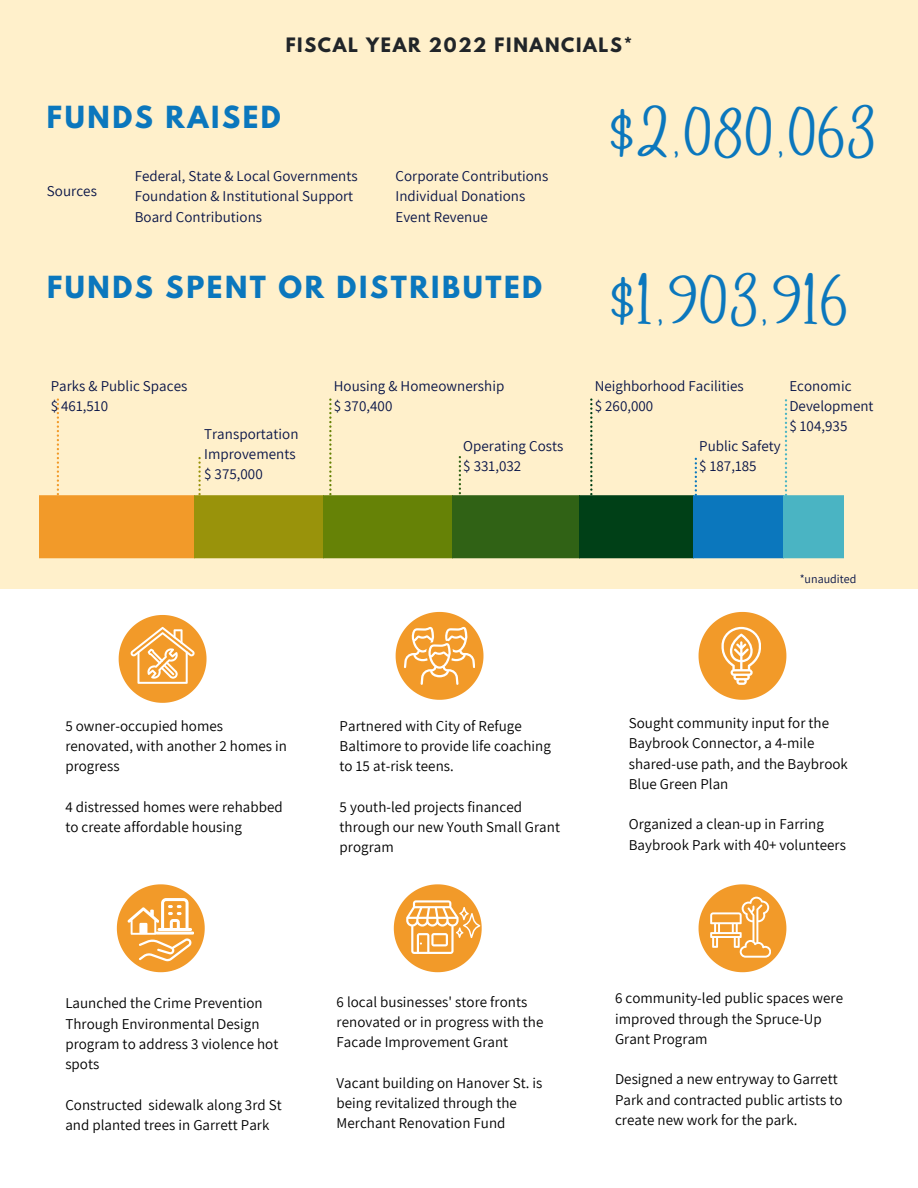
<style>
.page{position:relative;width:918px;height:1188px;background:#fff}
.page>*{position:absolute;margin:0;border:0;box-sizing:border-box;transform-origin:0 0}
.t1{font:46.65px "Amsterdam Two";letter-spacing:.05em;color:#0b77bd}
.t2{font:700 27px "League Spartan";letter-spacing:.095em;color:#0b77bd}
.t3{font:700 17.55px "League Spartan";letter-spacing:.095em;color:#212529}
.t4{font:15px/20.2px "Assistant";letter-spacing:.005em;color:#000}
.t5{font:15px/20.2px "Assistant";letter-spacing:.005em;color:#071347}
.t6{font:12px "Assistant";letter-spacing:.005em;color:#071347}
</style>
<div class="page">
<div style="left:0;top:0;width:918px;height:589px;background:#fff0cb"></div>
<svg style="left:39px;top:398px;width:805px;height:160px"></svg>
<svg style="left:396px;top:612px;width:87px;height:88px"></svg>
<svg style="left:119px;top:615px;width:87px;height:88px"></svg>
<svg style="left:699px;top:884px;width:87px;height:88px"></svg>
<svg style="left:699px;top:612px;width:87px;height:88px"></svg>
<svg style="left:117px;top:884px;width:88px;height:88px"></svg>
<svg style="left:394px;top:884px;width:88px;height:88px"></svg>
<h4 class="t3" style="left:286px;top:36px;width:348px">FISCAL YEAR 2022 FINANCIALS*</h4>
<h4 class="t2" style="left:47px;top:104px;width:235px">FUNDS RAISED</h4>
<p class="t5" style="left:47px;top:181px;width:51px">Sources</p>
<h4 class="t5" style="left:135px;top:165px;width:224px">Federal, State &amp; Local Governments<br>Foundation &amp; Institutional Support<br>Board Contributions</h4>
<p class="t5" style="left:395px;top:165px;width:154px">Corporate Contributions<br>Individual Donations<br>Event Revenue</p>
<h4 class="t1" style="left:611px;top:113px;width:265px">$2,080,063</h4>
<h1 class="t2" style="left:47px;top:273px;width:497px">FUNDS SPENT OR DISTRIBUTED</h1>
<h2 class="t1" style="left:611px;top:281px;width:238px">$1,903,916</h2>
<h4 class="t5" style="left:51px;top:375px;width:138px">Parks &amp; Public Spaces $ 461,510</h4>
<h4 class="t5" style="left:595px;top:375px;width:151px">Neighborhood Facilities $ 260,000</h4>
<h3 class="t5" style="left:334px;top:375px;width:172px">Housing &amp; Homeownership $ 370,400</h3>
<h2 class="t5" style="left:789px;top:375px;width:86px">Economic<br>Development</h2>
<h4 class="t5" style="left:789px;top:416px;width:60px">$ 104,935</h4>
<h1 class="t5" style="left:204px;top:423px;width:96px">Transportation<br>Improvements $ 375,000</h1>
<h4 class="t5" style="left:463px;top:435px;width:102px">Operating Costs $ 331,032</h4>
<h4 class="t5" style="left:699px;top:435px;width:83px">Public Safety $ 187,185</h4>
<p class="t4" style="left:65px;top:715px;width:223px">5 owner-occupied homes renovated, with another 2 homes in progress</p>
<h4 class="t4" style="left:65px;top:796px;width:219px">4 distressed homes were rehabbed to create affordable housing</h4>
<p class="t4" style="left:340px;top:715px;width:213px">Partnered with City of Refuge<br>Baltimore to provide life coaching to 15 at-risk teens.</p>
<h4 class="t4" style="left:340px;top:796px;width:222px">5 youth-led projects financed through our new Youth Small Grant program</h4>
<h4 class="t4" style="left:65px;top:993px;width:215px">Launched the Crime Prevention<br>Through Environmental Design program to address 3 violence hot spots</h4>
<p class="t4" style="left:65px;top:1094px;width:218px">Constructed sidewalk along 3rd St and planted trees in Garrett Park</p>
<h4 class="t4" style="left:337px;top:991px;width:208px">6 local businesses' store fronts renovated or in progress with the<br>Facade Improvement Grant</h4>
<p class="t4" style="left:337px;top:1072px;width:207px">Vacant building on Hanover St. is being revitalized through the<br>Merchant Renovation Fund</p>
<h4 class="t6" style="left:800px;top:571px;width:58px">*unaudited</h4>
<h4 class="t4" style="left:629px;top:712px;width:221px">Sought community input for the<br>Baybrook Connector, a 4-mile shared-use path, and the Baybrook<br>Blue Green Plan</h4>
<p class="t4" style="left:629px;top:814px;width:219px">Organized a clean-up in Farring<br>Baybrook Park with 40+ volunteers</p>
<p class="t4" style="left:615px;top:988px;width:230px">6 community-led public spaces were improved through the Spruce-Up<br>Grant Program</p>
<h4 class="t4" style="left:615px;top:1069px;width:229px">Designed a new entryway to Garrett<br>Park and contracted public artists to create new work for the park.</h4>
</div>
